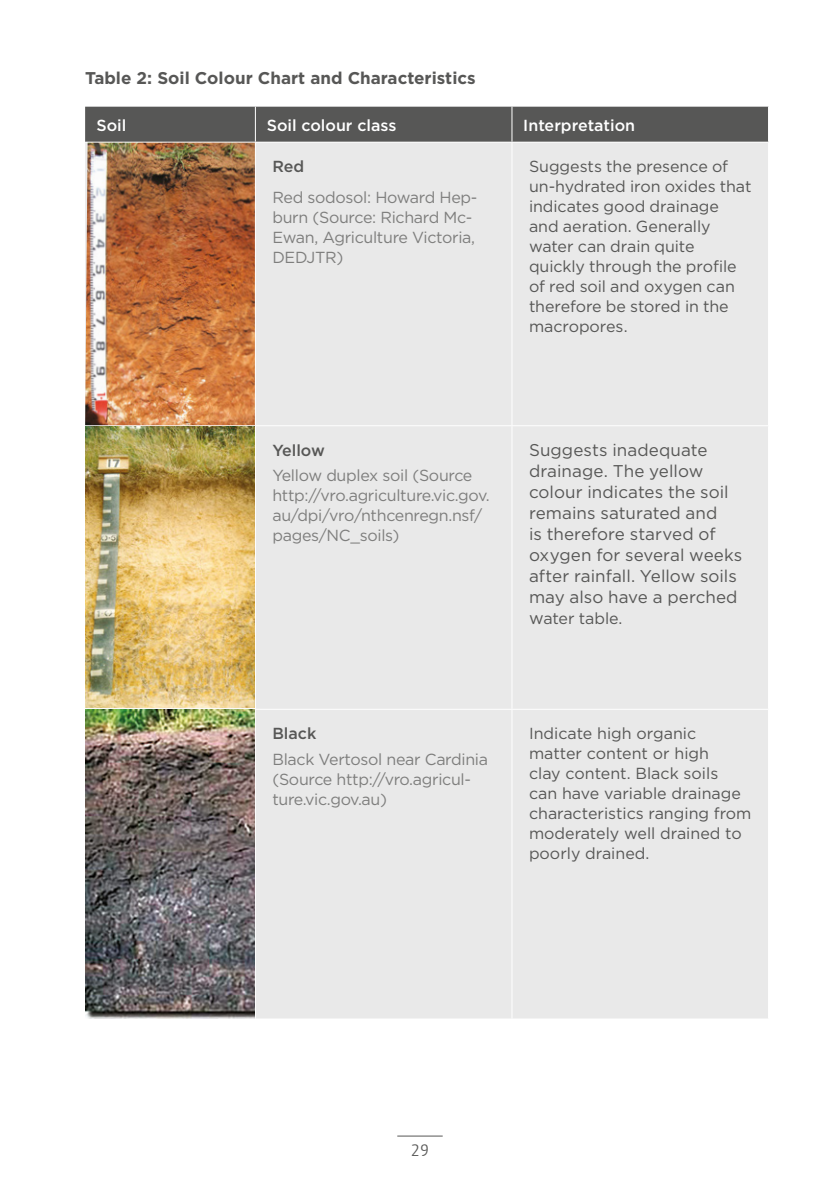
<style>
.page{position:relative;width:840px;height:1191px;background:#fff}
.page>*{position:absolute;margin:0;border:0;box-sizing:border-box;transform-origin:0 0}
.Body_copy{font:17px/21px "Gotham";letter-spacing:.005em;color:#575756}
.Body_copy_sub_headin{font:700 17px "Gotham";color:#575756}
.Credits_copy{font:16px/20px "Gotham";letter-spacing:-.02em;color:#7e7e7d}
.Body_copy-2{font:16px/20px "Gotham";letter-spacing:-.005em;color:#575756}
.body_copy{font:16px/20px "Gotham";color:#575756}
.Body_copy_sub_headin-2{font:500 16px "Gotham";color:#fff}
.body_copy-2{font:500 16px "Gotham";color:#575756}
.body_copy-3{font:500 16px "Gotham";color:#fff}
.Body_copy-3{font:500 16px "Gotham";color:#575756}
.t1{font:16px "Botanika Mono";color:#575756}
.s1{font-size:17px}
</style>
<div class="page">
<hr style="left:397px;top:1135px;width:45px;height:1px;background:#575756">
<div style="left:85px;top:107px;width:682px;height:35px;background:#575756"></div>
<div style="left:256px;top:143px;width:511px;height:875px;background:#e9e9e9"></div>
<hr style="left:255px;top:107px;width:1px;height:35px;background:#fff">
<hr style="left:511px;top:107px;width:1px;height:35px;background:#fff">
<hr style="left:511px;top:143px;width:1px;height:282px;background:#fff">
<hr style="left:255px;top:425px;width:256px;height:1px;background:#fff">
<hr style="left:511px;top:425px;width:257px;height:1px;background:#fff">
<hr style="left:511px;top:426px;width:1px;height:283px;background:#fff">
<hr style="left:255px;top:709px;width:256px;height:1px;background:#fff">
<hr style="left:511px;top:709px;width:257px;height:1px;background:#fff">
<hr style="left:511px;top:710px;width:1px;height:308px;background:#fff">
<img style="left:85px;top:143px;width:170px;height:565px">
<img style="left:85px;top:710px;width:170px;height:308px">
<p class="Body_copy_sub_headin" style="left:85px;top:67px;width:392px">Table 2: Soil Colour Chart and Characteristics</p>
<p class="body_copy-3" style="left:96px;top:115px;width:31px">Soil</p>
<p class="Body_copy_sub_headin-2" style="left:266px;top:115px;width:131px">Soil colour class</p>
<p class="Body_copy_sub_headin-2" style="left:523px;top:115px;width:113px">Interpretation</p>
<p class="Body_copy-3" style="left:272px;top:156px;width:33px">Red</p>
<p class="Credits_copy" style="left:272px;top:187px;width:206px">Red sodosol: Howard Hep&shy;burn (Source: Richard Mc-<br>Ewan, Agriculture Victoria,<br>DEDJTR)</p>
<p class="Body_copy-2" style="left:528px;top:156px;width:224px">Suggests the presence of un-hydrated iron oxides that indicates good drainage and aeration. Generally water can drain quite quickly through the profile of red soil and oxygen can therefore be stored in the macropores.</p>
<p class="body_copy-2" style="left:272px;top:439px;width:54px">Yellow</p>
<p class="Credits_copy" style="left:272px;top:465px;width:219px">Yellow duplex soil (Source http://vro.agriculture.vic.gov. au/dpi/vro/nthcenregn.nsf/ pages/NC_soils)</p>
<p class="Body_copy" style="left:528px;top:439px;width:215px">Suggests inadequate drainage. The yellow colour indicates the soil remains saturated and<br>is therefore starved of oxygen for several weeks after rainfall. Yellow soils may also have a perched</p>
<p class="Body_copy-2" style="left:528px;top:608px;width:95px"><span class="s1">w</span>ater table.</p>
<p class="body_copy-2" style="left:272px;top:723px;width:45px">Black</p>
<p class="Credits_copy" style="left:272px;top:749px;width:217px">Black Vertosol near Cardinia (Source http://vro.agricul&shy;ture.vic.gov.au)</p>
<p class="body_copy" style="left:528px;top:723px;width:224px">Indicate high organic matter content or high<br>clay content. Black soils<br>can have variable drainage characteristics ranging from moderately well drained to poorly drained.</p>
<p class="t1" style="left:410px;top:1141px;width:21px">29</p>
</div>
